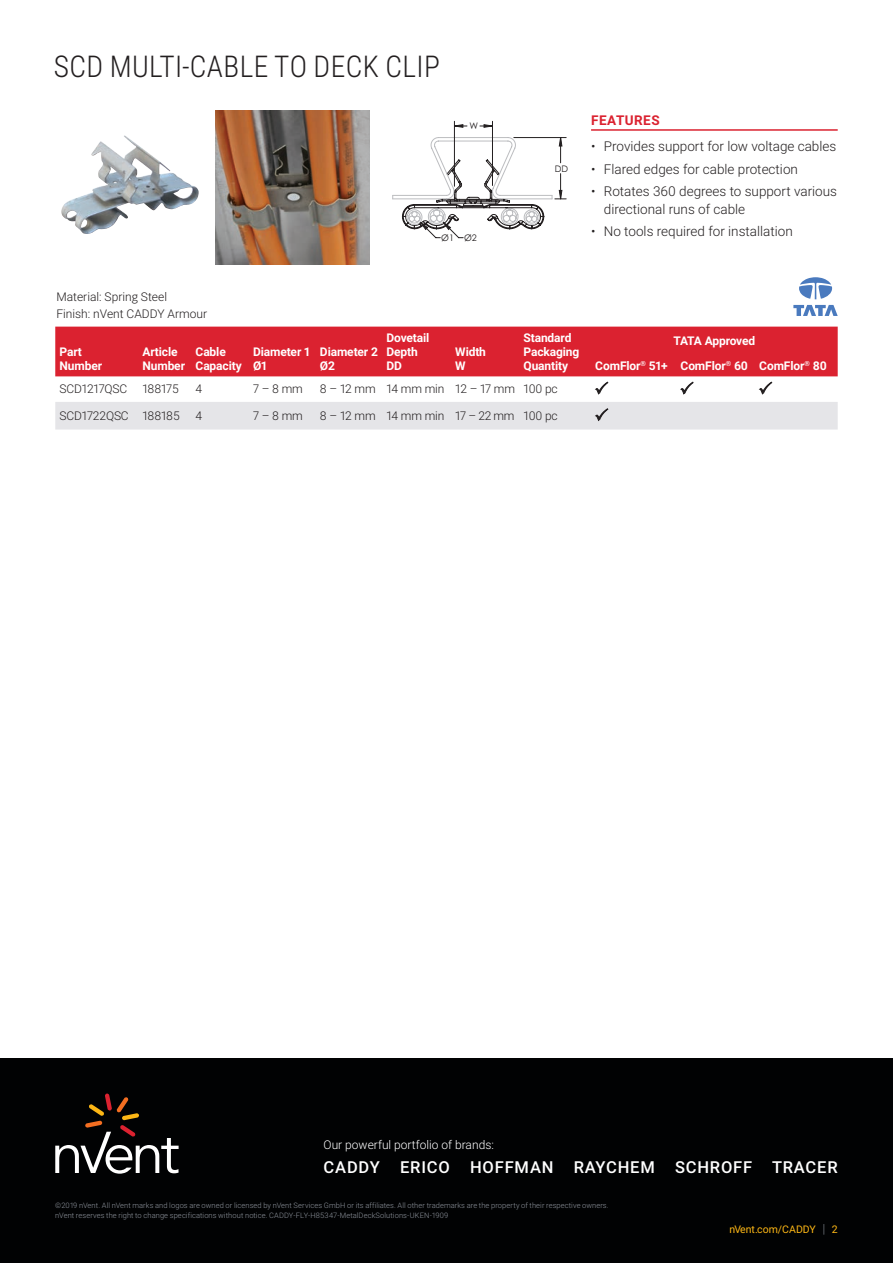
<style>
.page{position:relative;width:893px;height:1263px;background:#fff}
.page>*{position:absolute;margin:0;border:0;box-sizing:border-box;transform-origin:0 0}
.Page_1_Subhead_Black{font:300 30px "Roboto Condensed";letter-spacing:.015em;color:#231f20}
.t1{font:500 16.5px "Roboto";letter-spacing:.05em;color:#fff}
.t2{font:300 13.5px/18px "Roboto";color:#231f20}
.Subhead_-_nVent_Data{font:700 13.5px "Roboto";letter-spacing:.035em;color:#db2230}
.Table_Subhead_-_nVen{font:700 12px/14.2px "Roboto";letter-spacing:-.01em;color:#fff}
.Table_Text_-_nVent_D{font:300 12px "Roboto";letter-spacing:-.01em;color:#231f20}
.Image_Lables_6pt{font:300 12px "Roboto";color:#231f20}
.t3{font:300 12px "Roboto";color:#fff}
.URL_Page___Red__Foot{font:10.5px "Roboto";color:#fcb615}
.t4{font:9px "Century Gothic";color:#231f20}
.Copyright_Standards{font:300 7.5px/10.5px "Roboto";letter-spacing:.01em;color:#8f959e}
.s1{font-weight:300;font-size:12.6px;color:#8f959e}
</style>
<div class="page">
<div style="left:0;top:1059px;width:893px;height:204px;background:#010203"></div>
<svg style="left:55px;top:1093px;width:124px;height:81px"></svg>
<img style="left:61px;top:135px;width:138px;height:99px">
<img style="left:215px;top:111px;width:154px;height:154px">
<div style="left:55px;top:327px;width:783px;height:49px;background:#db2230"></div>
<svg style="left:595px;top:382px;width:13px;height:13px"></svg>
<svg style="left:680px;top:382px;width:14px;height:13px"></svg>
<svg style="left:759px;top:382px;width:13px;height:13px"></svg>
<div style="left:55px;top:402px;width:783px;height:27px;background:#e5e5e8"></div>
<hr style="left:591px;top:129px;width:247px;height:2px;background:#db2230">
<hr style="left:492px;top:121px;width:1px;height:64px;background:#231f20">
<hr style="left:454px;top:121px;width:1px;height:65px;background:#231f20">
<svg style="left:392px;top:124px;width:175px;height:115px"></svg>
<svg style="left:793px;top:305px;width:45px;height:11px"></svg>
<svg style="left:799px;top:277px;width:33px;height:22px"></svg>
<p class="Page_1_Subhead_Black" style="left:54px;top:45px;width:388px">SCD MULTI-CABLE TO DECK CLIP</p>
<p class="t4" style="left:469px;top:120px;width:10px">W</p>
<p class="t4" style="left:441px;top:232px;width:14px">Ø1</p>
<p class="t4" style="left:464px;top:232px;width:14px">Ø2</p>
<p class="Image_Lables_6pt" style="left:56px;top:289px;width:112px">Material: Spring Steel</p>
<p class="Image_Lables_6pt" style="left:56px;top:305px;width:152px">Finish: nVent CADDY Armour</p>
<p class="Table_Subhead_-_nVen" style="left:60px;top:344px;width:44px">Part<br>Number</p>
<p class="Table_Subhead_-_nVen" style="left:142px;top:344px;width:44px">Article<br>Number</p>
<p class="Table_Subhead_-_nVen" style="left:196px;top:344px;width:48px">Cable<br>Capacity</p>
<p class="Table_Subhead_-_nVen" style="left:253px;top:344px;width:58px">Diameter 1<br>Ø1</p>
<p class="Table_Subhead_-_nVen" style="left:320px;top:344px;width:59px">Diameter 2<br>Ø2</p>
<p class="Table_Subhead_-_nVen" style="left:386px;top:330px;width:44px">Dovetail<br>Depth<br>DD</p>
<p class="Table_Subhead_-_nVen" style="left:455px;top:344px;width:32px">Width<br>W</p>
<p class="t4" style="left:555px;top:162px;width:15px">DD</p>
<p class="Subhead_-_nVent_Data" style="left:591px;top:111px;width:70px">FEATURES</p>
<p class="t2" style="left:591px;top:137px;width:247px">• Provides support for low voltage cables</p>
<p class="t2" style="left:591px;top:159px;width:208px">• Flared edges for cable protection</p>
<p class="t2" style="left:604px;top:182px;width:235px;text-indent:-13px">• Rotates 360 degrees to support various directional runs of cable</p>
<p class="t2" style="left:591px;top:222px;width:203px">• No tools required for installation</p>
<p class="Table_Subhead_-_nVen" style="left:523px;top:330px;width:57px">Standard<br>Packaging<br>Quantity</p>
<p class="Table_Subhead_-_nVen" style="left:673px;top:333px;width:83px">TATA Approved</p>
<p class="Table_Subhead_-_nVen" style="left:595px;top:358px;width:74px">ComFlor<sup>®</sup> 51+</p>
<p class="Table_Subhead_-_nVen" style="left:681px;top:358px;width:69px">ComFlor<sup>®</sup> 60</p>
<p class="Table_Subhead_-_nVen" style="left:759px;top:358px;width:69px">ComFlor<sup>®</sup> 80</p>
<p class="Table_Text_-_nVent_D" style="left:60px;top:381px;width:69px">SCD1217QSC</p>
<p class="Table_Text_-_nVent_D" style="left:142px;top:381px;width:38px">188175</p>
<p class="Table_Text_-_nVent_D" style="left:196px;top:381px;width:8px">4</p>
<p class="Table_Text_-_nVent_D" style="left:253px;top:381px;width:51px">7 – 8 mm</p>
<p class="Table_Text_-_nVent_D" style="left:320px;top:381px;width:57px">8 – 12 mm</p>
<p class="Table_Text_-_nVent_D" style="left:386px;top:381px;width:60px">14 mm min</p>
<p class="Table_Text_-_nVent_D" style="left:455px;top:381px;width:61px">12 – 17 mm</p>
<p class="Table_Text_-_nVent_D" style="left:523px;top:381px;width:36px">100 pc</p>
<p class="Table_Text_-_nVent_D" style="left:60px;top:407px;width:71px">SCD1722QSC</p>
<p class="Table_Text_-_nVent_D" style="left:142px;top:407px;width:39px">188185</p>
<p class="Table_Text_-_nVent_D" style="left:196px;top:407px;width:8px">4</p>
<p class="Table_Text_-_nVent_D" style="left:253px;top:407px;width:51px">7 – 8 mm</p>
<p class="Table_Text_-_nVent_D" style="left:320px;top:407px;width:57px">8 – 12 mm</p>
<p class="Table_Text_-_nVent_D" style="left:386px;top:407px;width:60px">14 mm min</p>
<p class="Table_Text_-_nVent_D" style="left:455px;top:407px;width:61px">17 – 22 mm</p>
<p class="Table_Text_-_nVent_D" style="left:523px;top:407px;width:36px">100 pc</p>
<p class="t3" style="left:324px;top:1136px;width:172px">Our powerful portfolio of brands:</p>
<p class="t1" style="left:324px;top:1155px;width:516px">CADDY ERICO HOFFMAN RAYCHEM SCHROFF TRACER</p>
<p class="Copyright_Standards" style="left:55px;top:1200px;width:555px">©2019 nVent. All nVent marks and logos are owned or licensed by nVent Services GmbH or its affiliates. All other trademarks are the property of their respective owners. nVent reserves the right to change specifications without notice. CADDY-FLY-H85347-MetalDeckSolutions-UKEN-1909</p>
<p class="URL_Page___Red__Foot" style="left:729px;top:1222px;width:110px">nVent.com/CADDY <span class="s1">|</span> 2</p>
</div>
